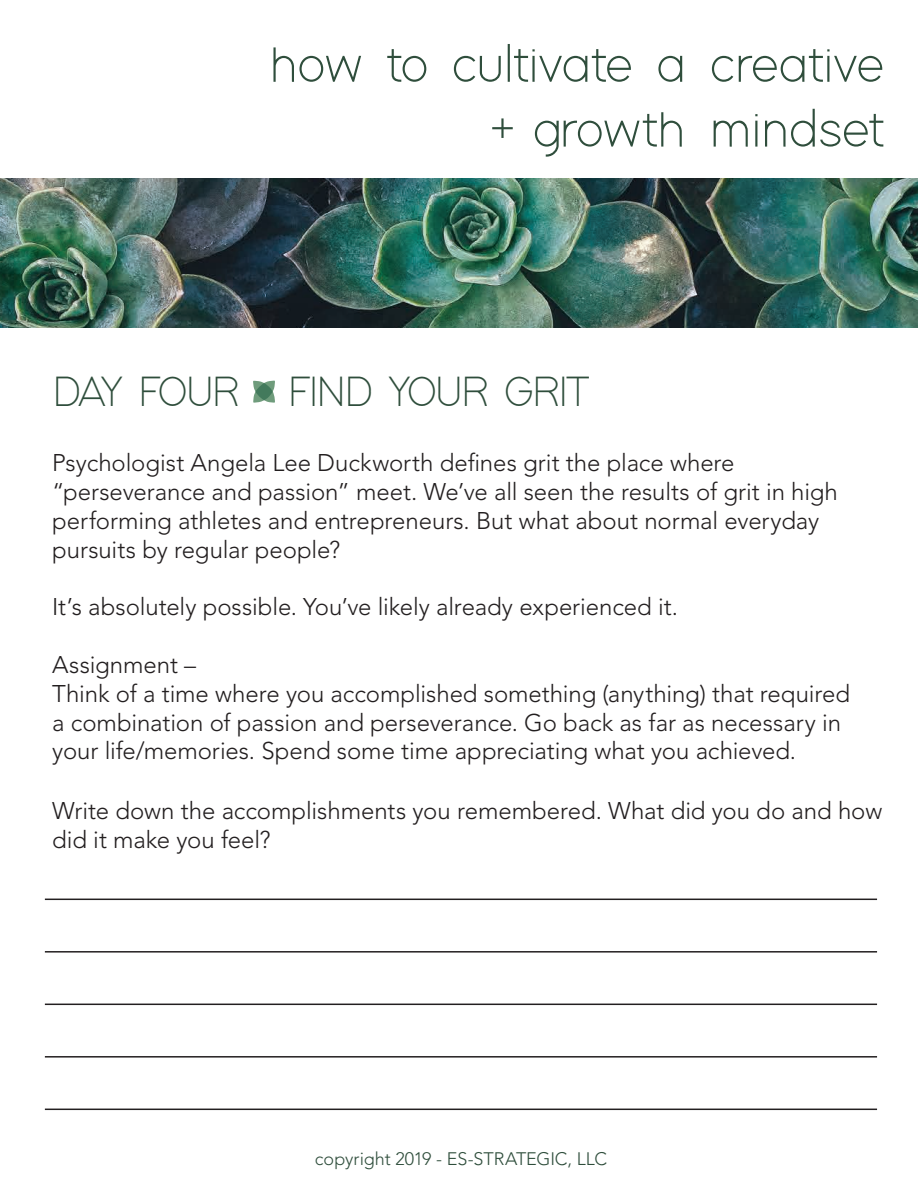
<style>
.page{position:relative;width:918px;height:1188px;background:#fff}
.page>*{position:absolute;margin:0;border:0;box-sizing:border-box;transform-origin:0 0}
.t1{font:300 54px/64.8px "Modern Sans";letter-spacing:-.02em;color:#2f4e3c;text-align:right}
.t2{font:300 43.2px "Modern Sans";letter-spacing:-.055em;color:#2f4e3c}
.t3{font:300 24px/28.8px "Avenir LT Std";letter-spacing:-.005em;color:#231f20}
.t4{font:300 18px "Avenir LT Std";letter-spacing:-.005em;color:#2f4e3c}
</style>
<div class="page">
<img style="left:0;top:178px;width:918px;height:150px">
<svg style="left:253px;top:381px;width:22px;height:22px"></svg>
<hr style="left:45px;top:951px;width:832px;height:2px;background:#231f20">
<hr style="left:45px;top:899px;width:832px;height:1px;background:#231f20">
<hr style="left:45px;top:1004px;width:832px;height:1px;background:#231f20">
<hr style="left:45px;top:1056px;width:832px;height:2px;background:#231f20">
<hr style="left:45px;top:1109px;width:832px;height:1px;background:#231f20">
<h1 class="t1" style="left:269px;top:25px;width:617px">how to cultivate a creative + growth mindset</h1>
<h2 class="t2" style="left:52px;top:359px;width:539px">DAY FOUR FIND YOUR GRIT</h2>
<p class="t3" style="left:52px;top:449px;width:787px">Psychologist Angela Lee Duckworth defines grit the place where “perseverance and passion” meet. We’ve all seen the results of grit in high performing athletes and entrepreneurs. But what about normal everyday pursuits by regular people?</p>
<p class="t3" style="left:52px;top:593px;width:627px">It’s absolutely possible. You’ve likely already experienced it.</p>
<p class="t3" style="left:52px;top:650px;width:799px">Assignment –<br>Think of a time where you accomplished something (anything) that required a combination of passion and perseverance. Go back as far as necessary in your life/memories. Spend some time appreciating what you achieved.</p>
<p class="t3" style="left:52px;top:796px;width:832px">Write down the accomplishments you remembered. What did you do and how did it make you feel?</p>
<p class="t4" style="left:315px;top:1148px;width:294px">copyright 2019 - ES-STRATEGIC, LLC</p>
</div>
